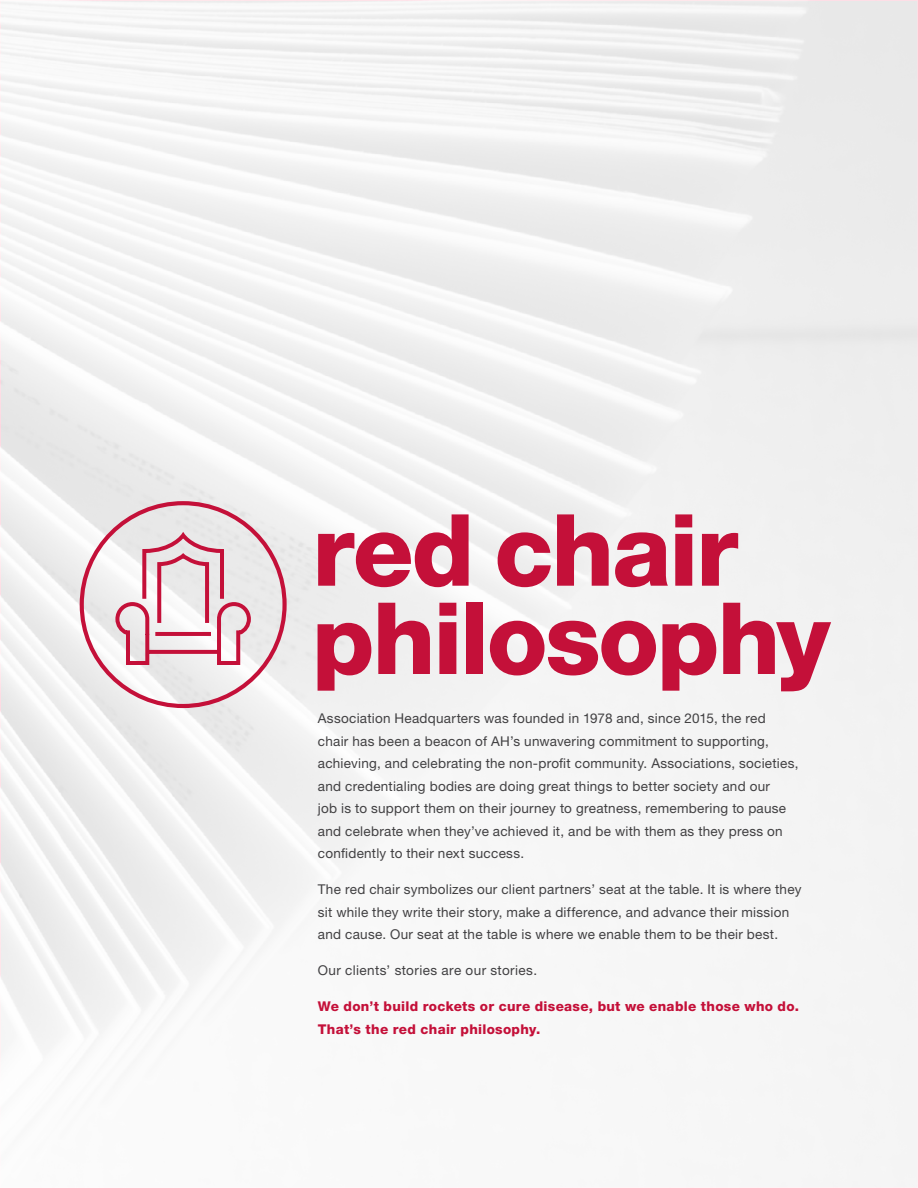
<style>
.page{position:relative;width:918px;height:1188px;background:#f4f4f4}
.page>*{position:absolute;margin:0;border:0;box-sizing:border-box;transform-origin:0 0}
.t1{font:800 99.75px/88.3px "Helvetica Neue LT Pro";letter-spacing:-.025em;color:#c41039}
.t2{font:13.5px/22.5px "Helvetica Neue LT Pro";letter-spacing:.02em;color:#414042}
.t3{font:800 13.5px/22.5px "Helvetica Neue LT Pro";letter-spacing:.025em;color:#c41039}
.s1{font-size:95.85px}
</style>
<div class="page">
<div style="left:80px;top:501px;width:207px;height:207px;border:4px solid #c41039;border-radius:50%"></div>
<svg style="left:113px;top:535px;width:140px;height:132px"></svg>
<h1 class="t1" style="left:312px;top:506px;width:520px">red chair <span class="s1">p</span>hiloso<span class="s1">p</span>hy</h1>
<p class="t2" style="left:318px;top:707px;width:482px">Association Headquarters was founded in 1978 and, since 2015, the red chair has been a beacon of AH’s unwavering commitment to supporting, achieving, and celebrating the non-profit community. Associations, societies, and credentialing bodies are doing great things to better society and our<br>job is to support them on their journey to greatness, remembering to pause and celebrate when they’ve achieved it, and be with them as they press on confidently to their next success.</p>
<p class="t2" style="left:318px;top:878px;width:485px">The red chair symbolizes our client partners’ seat at the table. It is where they sit while they write their story, make a difference, and advance their mission and cause. Our seat at the table is where we enable them to be their best.</p>
<p class="t2" style="left:318px;top:959px;width:221px">Our clients’ stories are our stories.</p>
<p class="t3" style="left:318px;top:995px;width:483px">We don’t build rockets or cure disease, but we enable those who do.<br>That’s the red chair philosophy.</p>
</div>
